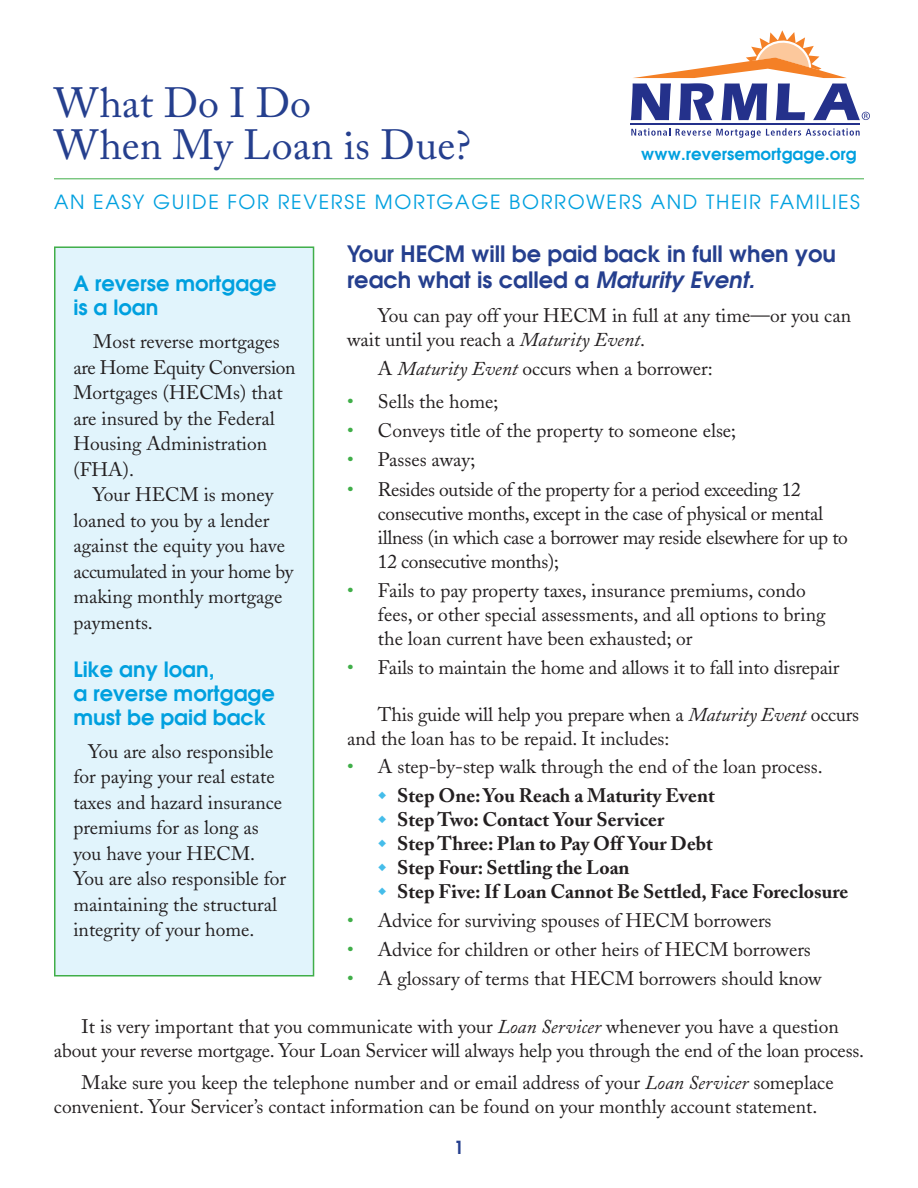
<style>
.page{position:relative;width:918px;height:1188px;background:#fff}
.page>*{position:absolute;margin:0;border:0;box-sizing:border-box;transform-origin:0 0}
.t1{font:42px/42px "Adobe Caslon Pro";color:#253f8e}
.t2{font:600 22.5px/25.5px "Avant Garde";color:#253f8e}
.t3{font:600 21px/24px "Avant Garde";color:#00a0df}
.t4{font:19.5px/25.5px "Adobe Caslon";color:#231f20}
.t5{font:19.5px/24px "Adobe Caslon";letter-spacing:-.02em;color:#231f20}
.t6{font:700 19.5px "Adobe Caslon";color:#231f20}
.t7{font:19.5px "Avant Garde";letter-spacing:.085em;color:#00a0df}
.t8{font:600 18px "Avant Garde";color:#253f8e}
.t9{font:600 16.5px "Avant Garde";letter-spacing:.005em;color:#00a0df}
.s1{font-style:italic}
.s2{color:#40ae49}
</style>
<div class="page">
<svg style="left:631px;top:128px;width:39px;height:8px"></svg>
<svg style="left:676px;top:128px;width:184px;height:10px"></svg>
<hr style="left:631px;top:123px;width:229px;height:2px;background:#24318b">
<svg style="left:631px;top:30px;width:239px;height:90px"></svg>
<hr style="left:54px;top:178px;width:810px;height:1px;background:#40ae49">
<div style="left:54px;top:246px;width:260px;height:730px;background:#e1f4fc;border:2px solid #40ae49"></div>
<h1 class="t1" style="left:54px;top:82px;width:418px">What Do I Do<br>When My Loan is Due?</h1>
<p class="t7" style="left:54px;top:189px;width:807px">AN EASY GUIDE FOR REVERSE MORTGAGE BORROWERS AND THEIR FAMILIES</p>
<p class="t2" style="left:347px;top:241px;width:490px">Your HECM will be paid back in full when you reach what is called a <span class="s1">Maturity Event.</span></p>
<p class="t4" style="left:347px;top:304px;width:505px;line-height:24px;text-indent:31px">You can pay off your HECM in full at any time—or you can wait until you reach a <span class="s1">Maturity Event</span>.</p>
<p class="t4" style="left:378px;top:356px;width:336px">A <span class="s1">Maturity Event</span> occurs when a borrower:</p>
<p class="t4" style="left:347px;top:389px;width:153px"><span class="s2">•</span> Sells the home;</p>
<p class="t4" style="left:347px;top:418px;width:390px"><span class="s2">•</span> Conveys title of the property to someone else;</p>
<p class="t4" style="left:347px;top:447px;width:130px"><span class="s2">•</span> Passes away;</p>
<p class="t5" style="left:378px;top:477px;width:471px;text-indent:-31px"><span class="s2">•</span> Resides outside of the property for a period exceeding 12 consecutive months, except in the case of physical or mental illness (in which case a borrower may reside elsewhere for up to 12 consecutive months);</p>
<p class="t4" style="left:378px;top:579px;width:449px;line-height:24px;text-indent:-31px"><span class="s2">•</span> Fails to pay property taxes, insurance premiums, condo fees, or other special assessments, and all options to bring the loan current have been exhausted; or</p>
<p class="t4" style="left:347px;top:655px;width:494px"><span class="s2">•</span> Fails to maintain the home and allows it to fall into disrepair</p>
<p class="t4" style="left:347px;top:702px;width:513px;line-height:24px;text-indent:31px">This guide will help you prepare when a <span class="s1">Maturity Event</span> occurs and the loan has to be repaid. It includes:</p>
<p class="t4" style="left:347px;top:754px;width:477px"><span class="s2">•</span> A step-by-step walk through the end of the loan process.</p>
<p class="t6" style="left:378px;top:783px;width:338px"><sup>◆</sup> Step One: You Reach a Maturity Event</p>
<p class="t6" style="left:378px;top:807px;width:288px"><sup>◆</sup> Step Two: Contact Your Servicer</p>
<p class="t6" style="left:378px;top:831px;width:336px"><sup>◆</sup> Step Three: Plan to Pay Off Your Debt</p>
<p class="t6" style="left:378px;top:855px;width:253px"><sup>◆</sup> Step Four: Settling the Loan</p>
<p class="t6" style="left:378px;top:879px;width:472px"><sup>◆</sup> Step Five: If Loan Cannot Be Settled, Face Foreclosure</p>
<p class="t4" style="left:347px;top:908px;width:426px"><span class="s2">•</span> Advice for surviving spouses of HECM borrowers</p>
<p class="t4" style="left:347px;top:937px;width:465px"><span class="s2">•</span> Advice for children or other heirs of HECM borrowers</p>
<p class="t4" style="left:347px;top:966px;width:476px"><span class="s2">•</span> A glossary of terms that HECM borrowers should know</p>
<p class="t4" style="left:54px;top:1015px;width:812px;line-height:24px;text-align:center">It is very important that you communicate with your <span class="s1">Loan Servicer</span> whenever you have a question<br>about your reverse mortgage. Your Loan Servicer will always help you through the end of the loan process.</p>
<p class="t4" style="left:54px;top:1071px;width:781px;line-height:24px;text-indent:28px">Make sure you keep the telephone number and or email address of your <span class="s1">Loan Servicer</span> someplace convenient. Your Servicer’s contact information can be found on your monthly account statement.</p>
<p class="t9" style="left:641px;top:143px;width:217px">www.reversemortgage.org</p>
<p class="t3" style="left:73px;top:271px;width:205px">A reverse mortgage is a loan</p>
<p class="t4" style="left:73px;top:329px;width:223px;text-indent:20px">Most reverse mortgages are Home Equity Conversion<br>Mortgages (HECMs) that are insured by the Federal<br>Housing Administration (FHA).</p>
<p class="t4" style="left:73px;top:482px;width:221px;text-indent:20px">Your HECM is money loaned to you by a lender against the equity you have accumulated in your home by making monthly mortgage payments.</p>
<p class="t3" style="left:73px;top:657px;width:203px">Like any loan,<br>a reverse mortgage must be paid back</p>
<p class="t4" style="left:73px;top:739px;width:214px;text-indent:15px">You are also responsible for paying your real estate taxes and hazard insurance premiums for as long as you have your HECM.<br>You are also responsible for maintaining the structural integrity of your home.</p>
<p class="t8" style="left:454px;top:1135px;width:12px">1</p>
</div>
